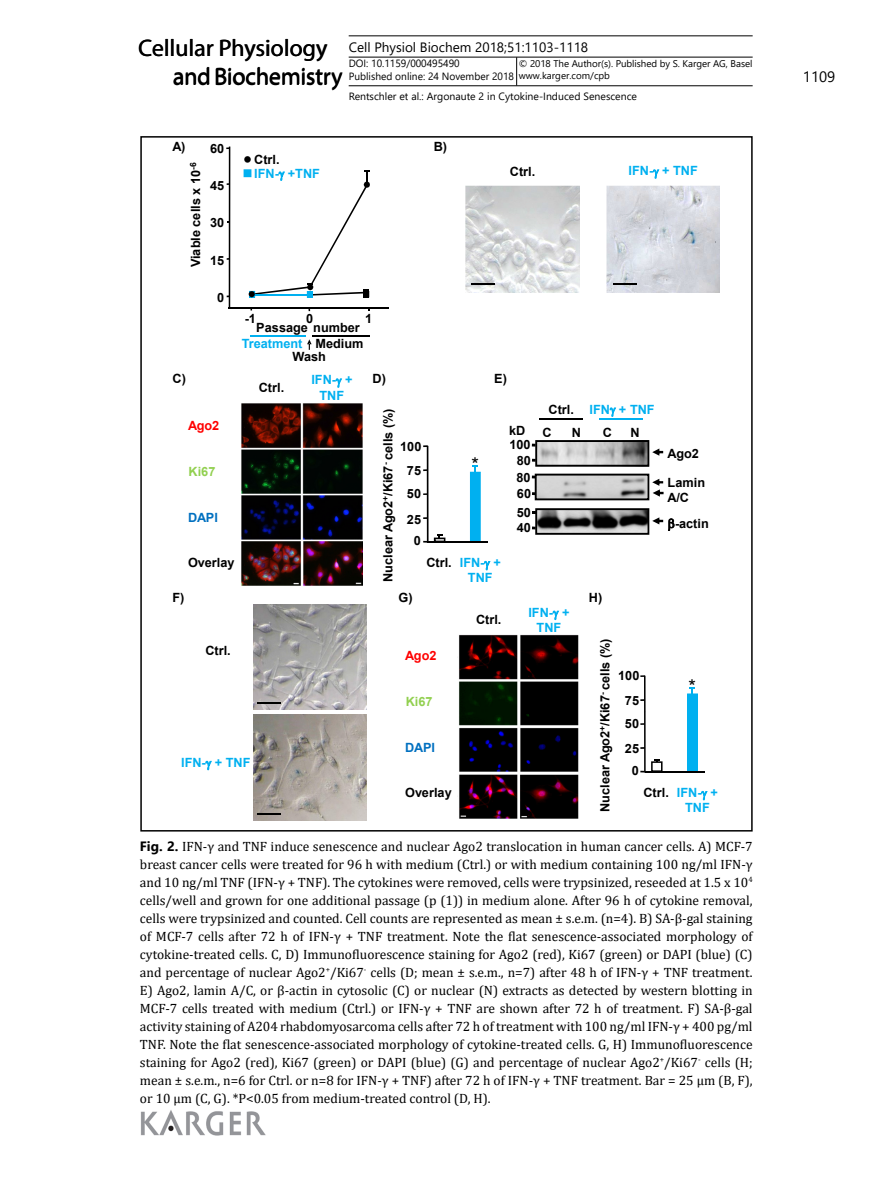
<style>
.page{position:relative;width:893px;height:1191px;background:#fff}
.page>*{position:absolute;margin:0;border:0;box-sizing:border-box;transform-origin:0 0}
.t1{font:24px "Myriad Pro";letter-spacing:-.005em;color:#000}
.t2{font:19.05px "Arial";color:#000}
.t3{font:15px "Segoe UI";color:#000}
.t4{font:13.5px/18px "Cambria";color:#000;text-align:justify}
.t5{font:13.5px "Segoe UI";color:#000}
.t6{font:700 12.75px/15.8px "Arial";color:#000;text-align:center}
.t7{font:700 12.75px/15.3px "Arial";color:#00b0f0;text-align:center}
.t8{font:700 12.75px "Arial";color:#f00}
.t9{font:700 12.75px "Arial";color:#92d050}
.t10{font:700 12.75px "Arial";color:#0070c0}
.t11{font:10.5px/12.6px "Segoe UI";color:#000}
.t12{font:9.75px/12.8px "Segoe UI";letter-spacing:-.005em;color:#000}
.s1{color:#000}
.s2{font-family:"Segoe UI";font-weight:700}
</style>
<div class="page">
<hr style="left:349px;top:36px;width:404px;height:1px;background:#000">
<hr style="left:349px;top:57px;width:404px;height:1px;background:#000">
<hr style="left:349px;top:85px;width:404px;height:1px;background:#000">
<svg style="left:516px;top:57px;width:1px;height:28px"></svg>
<img style="left:140px;top:1110px;width:126px;height:25px">
<svg style="left:434px;top:534px;width:11px;height:7px"></svg>
<hr style="left:427px;top:446px;width:2px;height:96px;background:#000">
<svg style="left:470px;top:465px;width:11px;height:76px"></svg>
<svg style="left:307px;top:339px;width:5px;height:11px"></svg>
<hr style="left:229px;top:147px;width:1px;height:160px;background:#000">
<svg style="left:244px;top:156px;width:7px;height:7px"></svg>
<img style="left:241px;top:403px;width:121px;height:183px">
<svg style="left:651px;top:759px;width:11px;height:12px"></svg>
<hr style="left:644px;top:675px;width:2px;height:97px;background:#000">
<svg style="left:687px;top:687px;width:11px;height:84px"></svg>
<img style="left:459px;top:635px;width:120px;height:183px">
<svg style="left:532px;top:440px;width:131px;height:26px;background:#a7a7a7"></svg>
<hr style="left:540px;top:418px;width:43px;height:1px;background:#000">
<hr style="left:599px;top:418px;width:43px;height:1px;background:#00b0f0">
<svg style="left:532px;top:473px;width:132px;height:27px;background:#acacac"></svg>
<img style="left:465px;top:186px;width:114px;height:106px">
<svg style="left:471px;top:283px;width:24px;height:1px"></svg>
<img style="left:607px;top:186px;width:113px;height:106px">
<svg style="left:613px;top:283px;width:24px;height:1px"></svg>
<img style="left:253px;top:604px;width:114px;height:105px">
<img style="left:254px;top:714px;width:112px;height:106px">
<svg style="left:257px;top:702px;width:24px;height:1px"></svg>
<hr style="left:257px;top:812px;width:24px;height:2px;background:#000">
<hr style="left:312px;top:335px;width:57px;height:2px;background:#000">
<hr style="left:250px;top:335px;width:56px;height:2px;background:#00b0f0">
<hr style="left:427px;top:541px;width:61px;height:1px;background:#000">
<hr style="left:645px;top:771px;width:60px;height:1px;background:#000">
<hr style="left:229px;top:307px;width:160px;height:1px;background:#000">
<svg style="left:244px;top:169px;width:126px;height:128px"></svg>
<svg style="left:653px;top:170px;width:6px;height:8px"></svg>
<svg style="left:336px;top:379px;width:5px;height:8px"></svg>
<svg style="left:484px;top:561px;width:6px;height:9px"></svg>
<svg style="left:553px;top:611px;width:5px;height:8px"></svg>
<svg style="left:702px;top:791px;width:5px;height:9px"></svg>
<svg style="left:610px;top:408px;width:5px;height:8px"></svg>
<svg style="left:532px;top:508px;width:142px;height:27px"></svg>
<svg style="left:206px;top:761px;width:5px;height:9px"></svg>
<h1 class="t1" style="left:139px;top:33px;width:191px">Cellular Physiology</h1>
<p class="t5" style="left:349px;top:34px;width:241px">Cell Physiol Biochem 2018;51:1103-1118</p>
<p class="t11" style="left:349px;top:56px;width:167px">DOI: 10.1159/000495490<br>Published online: 24 November 2018</p>
<p class="t3" style="left:803px;top:62px;width:34px">1109</p>
<p class="t12" style="left:519px;top:56px;width:235px">© 2018 The Author(s). Published by S. Karger AG, Basel www.karger.com/cpb</p>
<p class="t11" style="left:349px;top:89px;width:290px">Rentschler et al.: Argonaute 2 in Cytokine-Induced Senescence</p>
<h1 class="t1" style="left:173px;top:62px;width:171px">and Biochemistry</h1>
<p class="t6" style="left:173px;top:139px;width:14px">A)</p>
<p class="t6" style="left:188px;top:267px;width:106px;rotate:-90deg">Viable cells x 10<sup>-6</sup></p>
<p class="t6" style="left:210px;top:141px;width:16px">60</p>
<p class="t6" style="left:210px;top:178px;width:16px">45</p>
<p class="t6" style="left:210px;top:215px;width:16px">30</p>
<p class="t6" style="left:210px;top:253px;width:16px">15</p>
<p class="t6" style="left:254px;top:152px;width:27px">Ctrl.</p>
<p class="t7" style="left:254px;top:166px;width:67px">IFN- +TNF</p>
<p class="t6" style="left:434px;top:139px;width:15px">B)</p>
<p class="t6" style="left:510px;top:164px;width:27px">Ctrl.</p>
<p class="t7" style="left:629px;top:164px;width:71px">IFN- + TNF</p>
<p class="t6" style="left:217px;top:290px;width:9px">0</p>
<p class="t6" style="left:245px;top:310px;width:13px">-1</p>
<p class="t6" style="left:306px;top:310px;width:9px">0</p>
<p class="t6" style="left:365px;top:310px;width:9px">1</p>
<p class="t6" style="left:256px;top:320px;width:105px">Passage number</p>
<p class="t6" style="left:292px;top:349px;width:35px">Wash</p>
<p class="t7" style="left:242px;top:337px;width:123px">Treatment <span class="s1">Medium</span></p>
<p class="t6" style="left:173px;top:371px;width:15px">C)</p>
<p class="t6" style="left:373px;top:371px;width:15px">D)</p>
<p class="t7" style="left:311px;top:373px;width:43px">IFN- +<br>TNF</p>
<p class="t6" style="left:259px;top:380px;width:27px">Ctrl.</p>
<p class="t8" style="left:188px;top:417px;width:33px">Ago2</p>
<p class="t9" style="left:189px;top:462px;width:28px">Ki67</p>
<p class="t10" style="left:188px;top:509px;width:31px">DAPI</p>
<p class="t6" style="left:188px;top:555px;width:48px">Overlay</p>
<p class="t6" style="left:380px;top:582px;width:175px;rotate:-90deg">Nuclear Ago2<sup>+</sup>/Ki67<sup>-</sup> cells (%)</p>
<p class="t6" style="left:400px;top:438px;width:23px">100</p>
<p class="t6" style="left:407px;top:463px;width:16px">75</p>
<p class="t6" style="left:407px;top:486px;width:16px">50</p>
<p class="t6" style="left:407px;top:511px;width:16px">25</p>
<p class="t6" style="left:414px;top:533px;width:9px">0</p>
<p class="t6" style="left:426px;top:555px;width:27px">Ctrl.</p>
<p class="t6" style="left:173px;top:590px;width:13px">F)</p>
<p class="t6" style="left:398px;top:590px;width:16px">G)</p>
<p class="t6" style="left:205px;top:643px;width:27px">Ctrl.</p>
<p class="t7" style="left:181px;top:755px;width:71px">IFN- + TNF</p>
<p class="t8" style="left:405px;top:647px;width:33px">Ago2</p>
<p class="t9" style="left:406px;top:692px;width:28px">Ki67</p>
<p class="t10" style="left:405px;top:739px;width:31px">DAPI</p>
<p class="t6" style="left:405px;top:785px;width:48px">Overlay</p>
<h2 class="t2" style="left:472px;top:452px;width:9px">*</h2>
<p class="t6" style="left:494px;top:371px;width:14px">E)</p>
<p class="t6" style="left:509px;top:423px;width:18px">kD</p>
<p class="t6" style="left:509px;top:437px;width:23px">100<br>80</p>
<p class="t7" style="left:549px;top:402px;width:108px"><span class="s1">Ctrl.</span> IFN + TNF</p>
<p class="t6" style="left:543px;top:425px;width:11px">C</p>
<p class="t6" style="left:572px;top:425px;width:11px">N</p>
<p class="t6" style="left:603px;top:425px;width:11px">C</p>
<p class="t6" style="left:630px;top:425px;width:11px">N</p>
<p class="t6" style="left:668px;top:446px;width:33px">Ago2</p>
<p class="t6" style="left:516px;top:469px;width:16px">80</p>
<p class="t6" style="left:517px;top:486px;width:16px">60</p>
<p class="t6" style="left:668px;top:475px;width:39px;line-height:15.3px;text-align:left">Lamin<br>A/C</p>
<p class="t6" style="left:517px;top:520px;width:16px">40</p>
<p class="t6" style="left:517px;top:505px;width:16px">50</p>
<p class="t6" style="left:675px;top:515px;width:35px">-actin</p>
<p class="t7" style="left:460px;top:555px;width:43px">IFN- +<br>TNF</p>
<p class="t6" style="left:476px;top:612px;width:27px">Ctrl.</p>
<p class="t7" style="left:528px;top:605px;width:43px">IFN- +<br>TNF</p>
<p class="t6" style="left:589px;top:590px;width:15px">H)</p>
<p class="t6" style="left:597px;top:811px;width:175px;rotate:-90deg">Nuclear Ago2<sup>+</sup>/Ki67<sup>-</sup> cells (%)</p>
<p class="t6" style="left:618px;top:668px;width:23px">100</p>
<p class="t6" style="left:625px;top:693px;width:16px">75</p>
<p class="t6" style="left:625px;top:716px;width:16px">50</p>
<p class="t6" style="left:625px;top:741px;width:16px">25</p>
<p class="t6" style="left:632px;top:763px;width:9px">0</p>
<p class="t6" style="left:643px;top:784px;width:27px">Ctrl.</p>
<h2 class="t2" style="left:689px;top:673px;width:9px">*</h2>
<p class="t7" style="left:677px;top:785px;width:43px">IFN- +<br>TNF</p>
<p class="t4" style="left:140px;top:837px;width:614px"><span class="s2">Fig. 2.</span> IFN-γ and TNF induce senescence and nuclear Ago2 translocation in human cancer cells. A) MCF-7 breast cancer cells were treated for 96 h with medium (Ctrl.) or with medium containing 100 ng/ml IFN-γ and 10 ng/ml TNF (IFN-γ + TNF). The cytokines were removed, cells were trypsinized, reseeded at 1.5 x 10<sup>4 </sup>cells/well and grown for one additional passage (p (1)) in medium alone. After 96 h of cytokine removal, cells were trypsinized and counted. Cell counts are represented as mean ± s.e.m. (n=4). B) SA-β-gal staining of MCF-7 cells after 72 h of IFN-γ + TNF treatment. Note the flat senescence-associated morphology of cytokine-treated cells. C, D) Immunofluorescence staining for Ago2 (red), Ki67 (green) or DAPI (blue) (C) and percentage of nuclear Ago2<sup>+</sup>/Ki67<sup>-</sup> cells (D; mean ± s.e.m., n=7) after 48 h of IFN-γ + TNF treatment.<br>E) Ago2, lamin A/C, or β-actin in cytosolic (C) or nuclear (N) extracts as detected by western blotting in MCF-7 cells treated with medium (Ctrl.) or IFN-γ + TNF are shown after 72 h of treatment. F) SA-β-gal activity staining of A204 rhabdomyosarcoma cells after 72 h of treatment with 100 ng/ml IFN-γ + 400 pg/ml TNF. Note the flat senescence-associated morphology of cytokine-treated cells. G, H) Immunofluorescence staining for Ago2 (red), Ki67 (green) or DAPI (blue) (G) and percentage of nuclear Ago2<sup>+</sup>/Ki67<sup>-</sup> cells (H; mean ± s.e.m., n=6 for Ctrl. or n=8 for IFN-γ + TNF) after 72 h of IFN-γ + TNF treatment. Bar = 25 µm (B, F), or 10 µm (C, G). *P&lt;0.05 from medium-treated control (D, H).</p>
<p class="t6" style="left:666px;top:853px;width:35px">Fig. 2</p>
</div>
